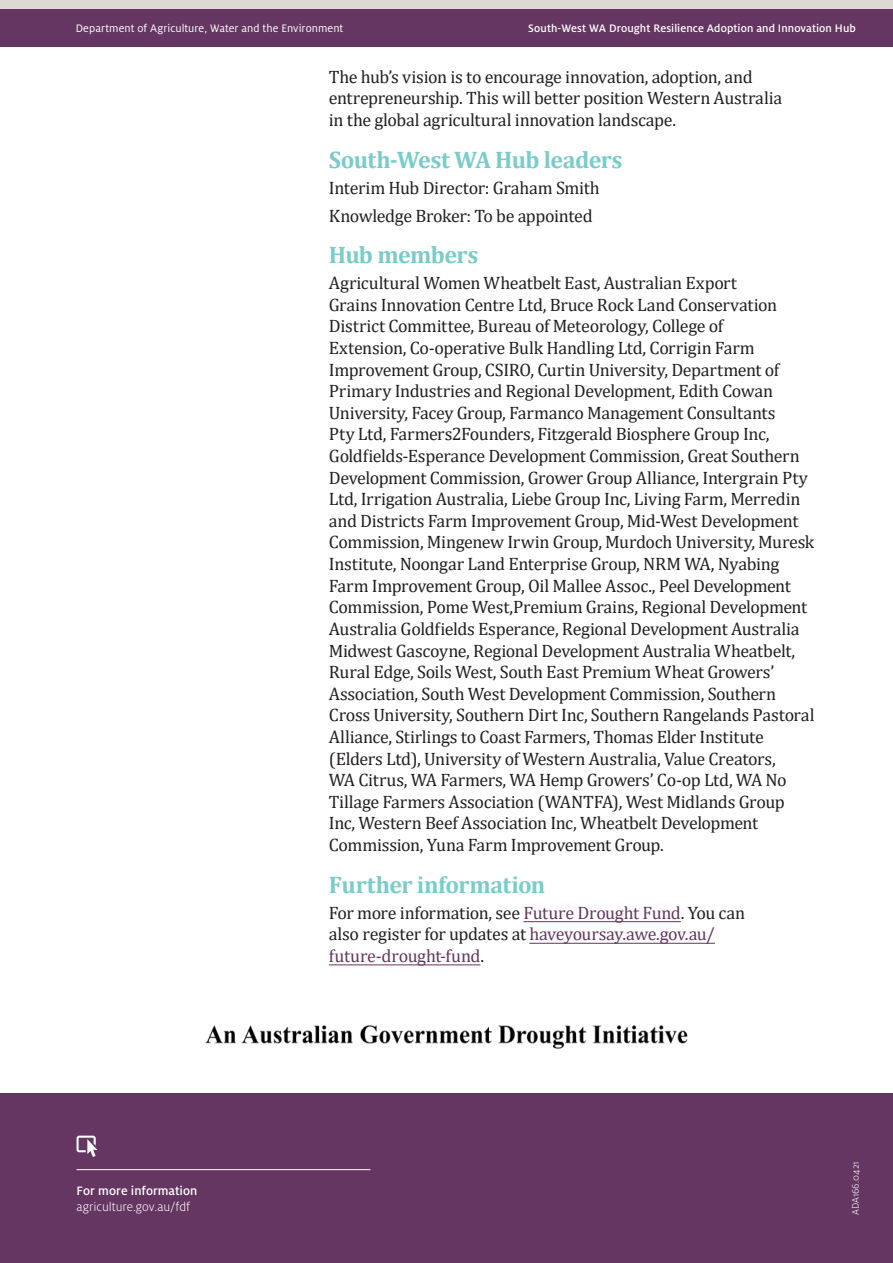
<style>
.page{position:relative;width:893px;height:1263px;background:#fff}
.page>*{position:absolute;margin:0;border:0;box-sizing:border-box;transform-origin:0 0}
.t1{font:700 24px "Cambria";letter-spacing:-.03em;color:#79ccc9}
.t2{font:18px/21.6px "Cambria";letter-spacing:-.02em;color:#231f20}
.t3{font:18px/21.6px "Cambria";letter-spacing:-.02em;color:#653661}
.t4{font:300 13.5px "Milo Pro";letter-spacing:-.005em;color:#fff}
.t5{font:500 13.5px "Milo Pro";color:#fff}
.t6{font:500 12px "Milo Pro";letter-spacing:.005em;color:#fff}
.t7{font:12px "Milo Pro";letter-spacing:.005em;color:#fff}
.t8{font:300 10.5px "Milo Pro";color:#fff}
.s1{color:#231f20}
</style>
<div class="page">
<div style="left:0;top:9px;width:893px;height:38px;background:#653661"></div>
<div style="left:0;top:0;width:893px;height:9px;background:#dcd9d5"></div>
<div style="left:0;top:1094px;width:893px;height:169px;background:#653661"></div>
<hr style="left:77px;top:1169px;width:293px;height:1px;background:#fff">
<svg style="left:77px;top:1135px;width:20px;height:22px"></svg>
<hr style="left:523px;top:921px;width:158px;height:1px;background:#653661">
<hr style="left:529px;top:943px;width:186px;height:1px;background:#653661">
<hr style="left:329px;top:965px;width:151px;height:1px;background:#653661">
<img style="left:205px;top:1025px;width:483px;height:24px">
<p class="t7" style="left:76px;top:22px;width:269px">Department of Agriculture, Water and the Environment</p>
<p class="t6" style="left:528px;top:22px;width:329px">South-West WA Drought Resilience Adoption and Innovation Hub</p>
<p class="t5" style="left:77px;top:1183px;width:122px">For more information</p>
<p class="t4" style="left:77px;top:1199px;width:115px">agriculture.gov.au/fdf</p>
<p class="t2" style="left:329px;top:66px;width:455px">The hub’s vision is to encourage innovation, adoption, and entrepreneurship. This will better position Western Australia in the global agricultural innovation landscape.</p>
<h1 class="t1" style="left:329px;top:143px;width:295px">South-West WA Hub leaders</h1>
<p class="t2" style="left:329px;top:173px;width:272px;line-height:27.9px">Interim Hub Director: Graham Smith<br>Knowledge Broker: To be appointed</p>
<h1 class="t1" style="left:329px;top:238px;width:151px">Hub members</h1>
<p class="t2" style="left:329px;top:272px;width:487px">Agricultural Women Wheatbelt East, Australian Export<br>Grains Innovation Centre Ltd, Bruce Rock Land Conservation District Committee, Bureau of Meteorology, College of<br>Extension, Co-operative Bulk Handling Ltd, Corrigin Farm Improvement Group, CSIRO, Curtin University, Department of Primary Industries and Regional Development, Edith Cowan University, Facey Group, Farmanco Management Consultants<br>Pty Ltd, Farmers2Founders, Fitzgerald Biosphere Group Inc, Goldfields-Esperance Development Commission, Great Southern Development Commission, Grower Group Alliance, Intergrain Pty Ltd, Irrigation Australia, Liebe Group Inc, Living Farm, Merredin and Districts Farm Improvement Group, Mid-West Development Commission, Mingenew Irwin Group, Murdoch University, Muresk Institute, Noongar Land Enterprise Group, NRM WA, Nyabing Farm Improvement Group, Oil Mallee Assoc., Peel Development Commission, Pome West,Premium Grains, Regional Development Australia Goldfields Esperance, Regional Development Australia Midwest Gascoyne, Regional Development Australia Wheatbelt, Rural Edge, Soils West, South East Premium Wheat Growers’ Association, South West Development Commission, Southern Cross University, Southern Dirt Inc, Southern Rangelands Pastoral Alliance, Stirlings to Coast Farmers, Thomas Elder Institute (Elders Ltd), University of Western Australia, Value Creators,<br>WA Citrus, WA Farmers, WA Hemp Growers’ Co-op Ltd, WA No Tillage Farmers Association (WANTFA), West Midlands Group Inc, Western Beef Association Inc, Wheatbelt Development Commission, Yuna Farm Improvement Group.</p>
<h1 class="t1" style="left:329px;top:868px;width:218px">Further information</h1>
<p class="t3" style="left:329px;top:902px;width:418px"><span class="s1">For more information, see</span> Future Drought Fund<span class="s1">. You can also register for updates at</span> haveyoursay.awe.gov.au/ future-drought-fund<span class="s1">.</span></p>
<p class="t8" style="left:850px;top:1215px;width:56px;rotate:-90deg">ADA166.0421</p>
</div>
